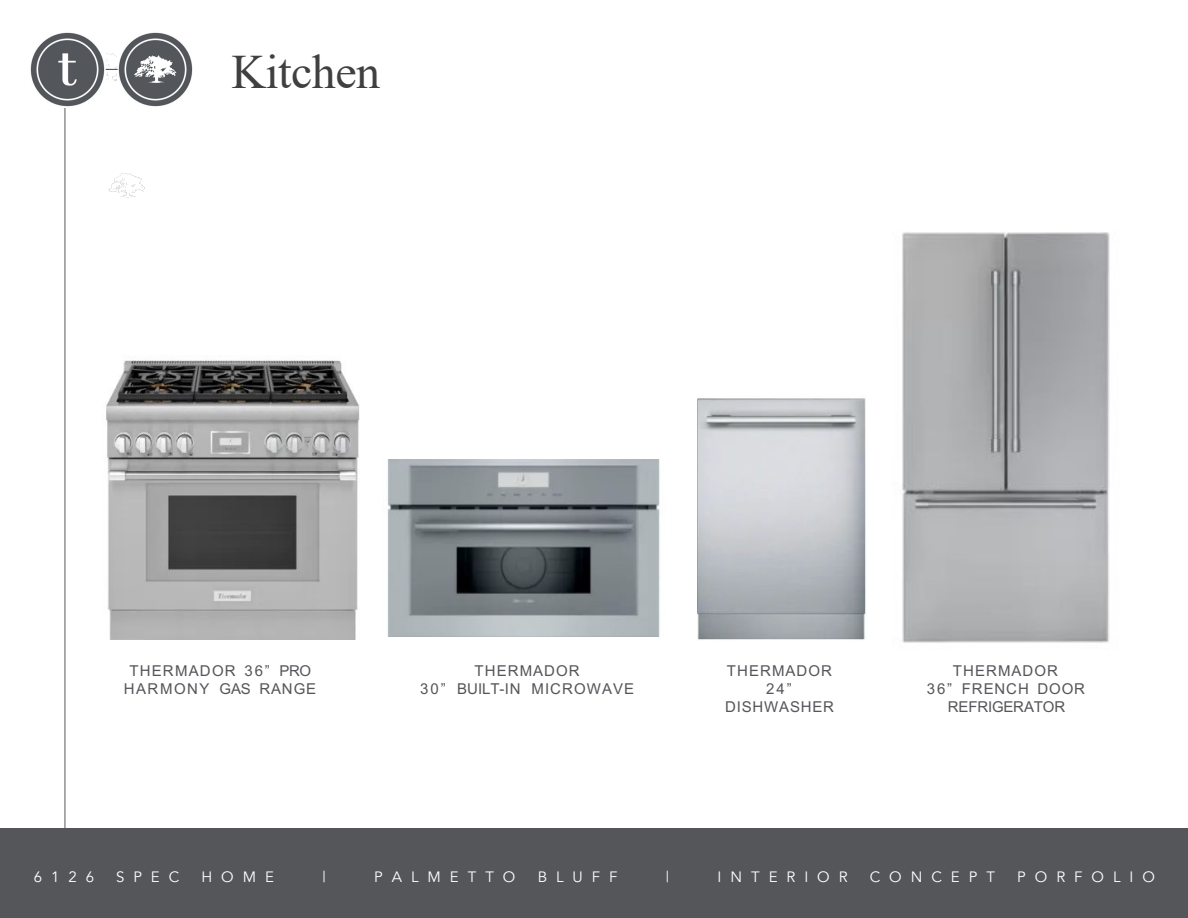
<style>
.page{position:relative;width:1188px;height:918px;background:#fff}
.page>*{position:absolute;margin:0;border:0;box-sizing:border-box;transform-origin:0 0}
.t1{font:48px "Times New Roman";letter-spacing:-.01em;color:#404040}
.t2{font:15px/18px "Arial";letter-spacing:.065em;color:#54565a;text-align:center}
.t3{font:15px "Avenir";letter-spacing:.6em;color:#fff}
</style>
<div class="page">
<img style="left:106px;top:53px;width:12px;height:28px">
<div style="left:0;top:828px;width:1188px;height:90px;background:#54565a"></div>
<hr style="left:65px;top:97px;width:1px;height:731px;background:#595959">
<img style="left:30px;top:32px;width:76px;height:76px">
<img style="left:118px;top:32px;width:75px;height:75px">
<svg style="left:106px;top:69px;width:12px;height:1px"></svg>
<div style="left:139px;top:51px;width:37px;height:37px;background:#53565b;border-radius:50%"></div>
<img style="left:134px;top:55px;width:44px;height:29px">
<img style="left:106px;top:360px;width:253px;height:280px">
<img style="left:902px;top:232px;width:208px;height:411px">
<img style="left:698px;top:398px;width:168px;height:242px">
<img style="left:387px;top:460px;width:273px;height:177px">
<img style="left:109px;top:173px;width:36px;height:24px">
<h1 class="t1" style="left:231px;top:45px;width:150px">Kitchen</h1>
<p class="t2" style="left:124px;top:662px;width:194px">THERMADOR 36” PRO<br>HARMONY GAS RANGE</p>
<p class="t2" style="left:420px;top:662px;width:215px">THERMADOR<br>30” BUILT-IN MICROWAVE</p>
<p class="t2" style="left:725px;top:662px;width:110px">THERMADOR<br>24”<br>DISHWASHER</p>
<p class="t2" style="left:927px;top:662px;width:160px">THERMADOR<br>36” FRENCH DOOR<br>REFRIGERATOR</p>
<p class="t3" style="left:34px;top:867px;width:62px">6126</p>
<p class="t3" style="left:116px;top:867px;width:65px">SPEC</p>
<p class="t3" style="left:201px;top:867px;width:74px">HOME</p>
<p class="t3" style="left:322px;top:867px;width:5px">|</p>
<p class="t3" style="left:374px;top:867px;width:143px">PALMETTO</p>
<p class="t3" style="left:538px;top:867px;width:81px">BLUFF</p>
<p class="t3" style="left:666px;top:867px;width:5px">|</p>
<p class="t3" style="left:718px;top:867px;width:132px">INTERIOR</p>
<p class="t3" style="left:870px;top:867px;width:127px">CONCEPT</p>
<p class="t3" style="left:1017px;top:867px;width:139px">PORFOLIO</p>
</div>
